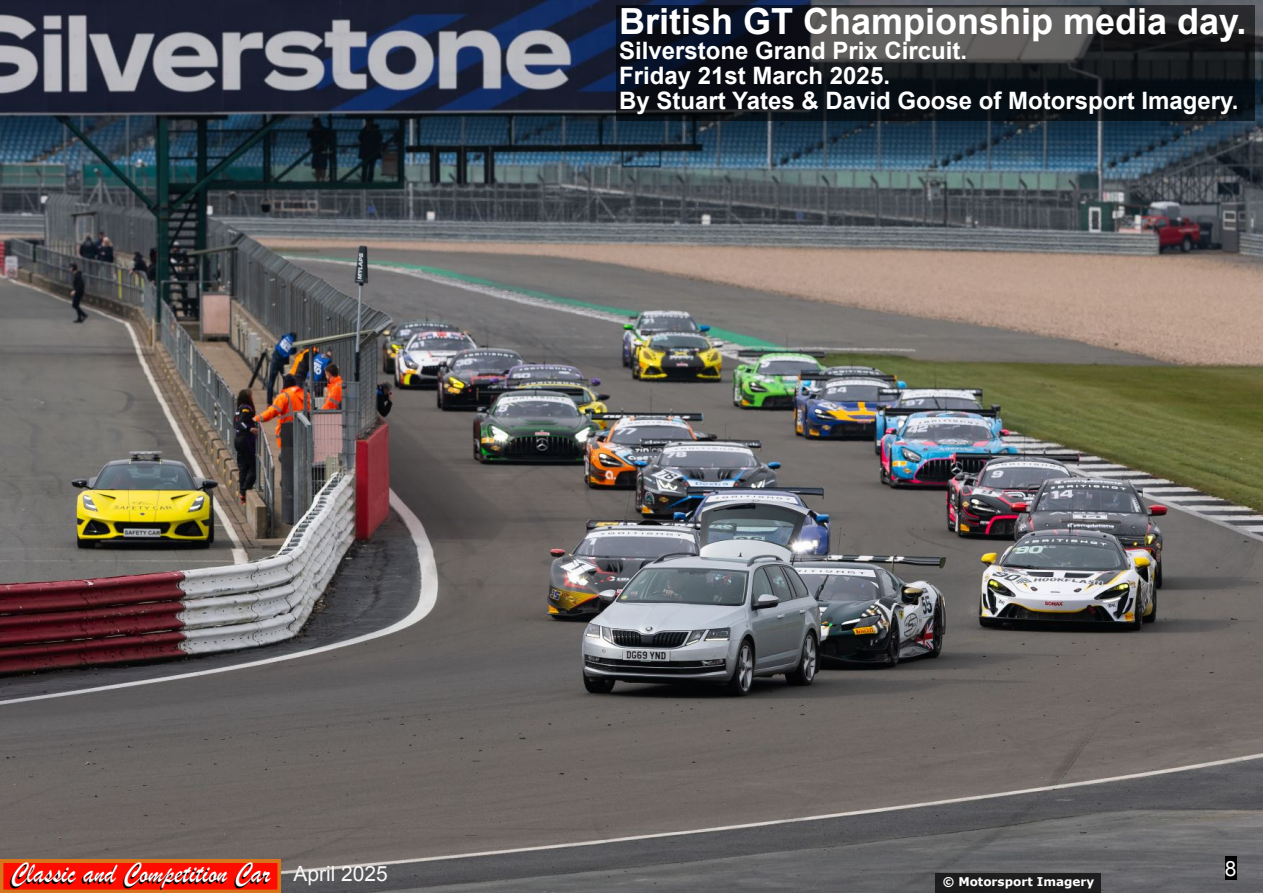
<style>
.page{position:relative;width:1263px;height:893px;background:#fff}
.page>*{position:absolute;margin:0;border:0;box-sizing:border-box;transform-origin:0 0}
.t1{font:700 36px "Arial";color:#fff}
.t2{font:30.15px "Brush Script";color:#000;scale:.9 1}
.t3{font:700 24px/24.8px "Arial";color:#fff}
.t4{font:21px "Arial";color:#f8f6f6}
.t5{font:21px "Arial";color:#fff}
.t6{font:700 12px "Verdana";color:#fff}
</style>
<div class="page">
<img style="left:0;top:0;width:1263px;height:893px">
<svg style="left:0;top:860px;width:281px;height:33px;background:#f62206"></svg>
<div style="left:1225px;top:857px;width:11px;height:23px;background:#000"></div>
<div style="left:616px;top:5px;width:639px;height:116px;background:#000;opacity:.57"></div>
<div style="left:935px;top:874px;width:166px;height:19px;background:#1c1d1e"></div>
<h1 class="t1" style="left:619px;top:8px;width:629px">British GT Championship media day.</h1>
<p class="t3" style="left:619px;top:40px;width:621px">Silverstone Grand Prix Circuit.<br>Friday 21st March 2025.<br>By Stuart Yates &amp; David Goose of Motorsport Imagery.</p>
<p class="t2" style="left:9px;top:865px;width:290px">Classic and Competition Car</p>
<p class="t4" style="left:293px;top:866px;width:96px">April 2025</p>
<p class="t5" style="left:1225px;top:860px;width:13px">8</p>
<p class="t6" style="left:943px;top:877px;width:153px">© Motorsport Imagery</p>
</div>
